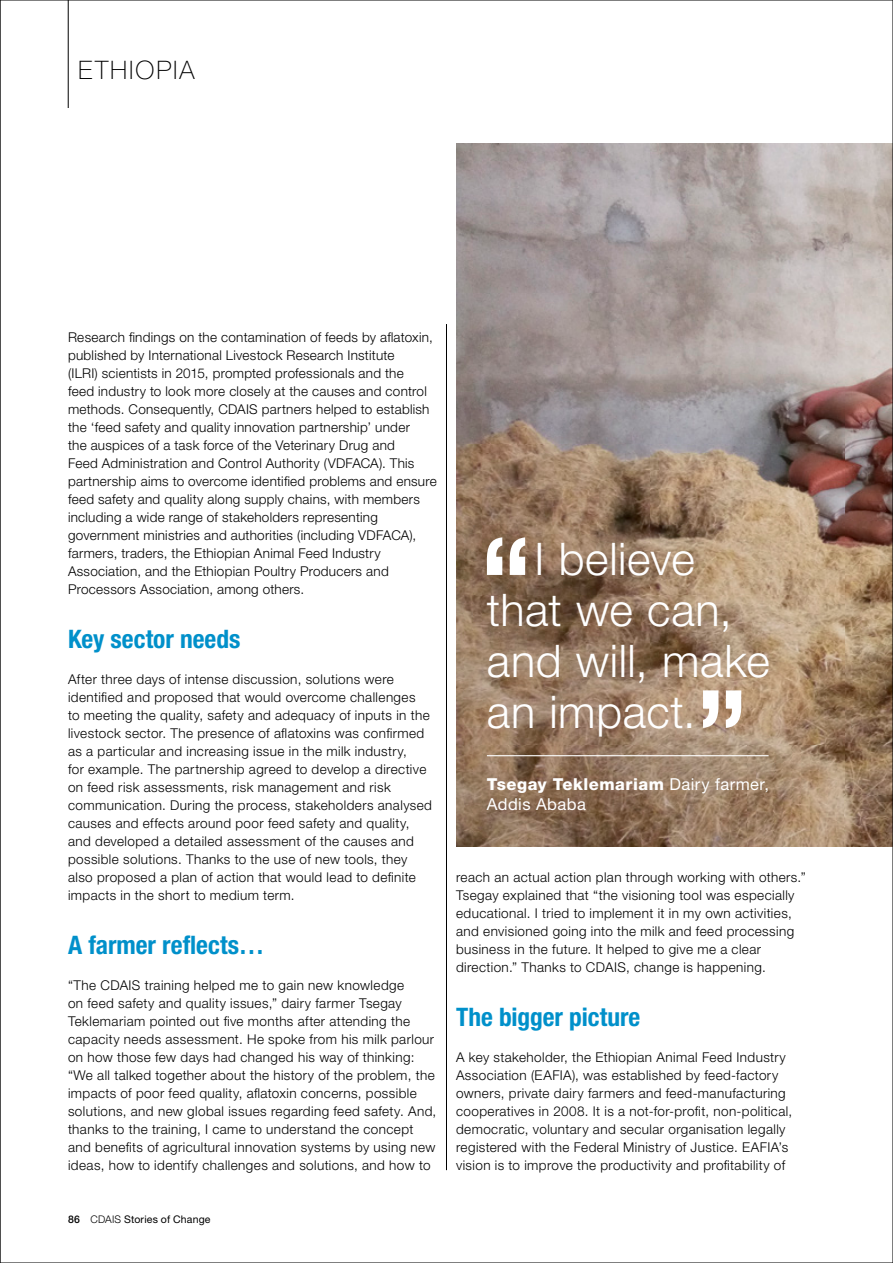
<style>
.page{position:relative;width:893px;height:1263px;background:#fff}
.page>*{position:absolute;margin:0;border:0;box-sizing:border-box;transform-origin:0 0}
.t1{font:300 45px/51px "Helvetica Neue LT Std";letter-spacing:.015em;color:#fff}
.t2{font:700 condensed 25.5px "Helvetica Neue LT Std";color:#0090ca}
.t3{font:100 25.5px "Helvetica Neue LT Std";letter-spacing:.075em;color:#000}
.t4{font:16.5px/19.8px "Helvetica Neue LT Std";letter-spacing:.025em;color:#fff}
.t5{font:300 13.5px/18px "Helvetica Neue LT Std";letter-spacing:.025em;color:#000}
.t6{font:10.5px "Helvetica Neue LT Std";letter-spacing:.02em;color:#000}
.s1{font-weight:500}
.s2{font-weight:300}
.s3{font-weight:800}
</style>
<div class="page">
<hr style="left:446px;top:324px;width:1px;height:846px;background:#000">
<img style="left:456px;top:145px;width:436px;height:701px">
<svg style="left:456px;top:144px;width:437px;height:1px"></svg>
<hr style="left:68px;top:0;width:1px;height:108px;background:#000">
<hr style="left:487px;top:755px;width:282px;height:1px;background:#fff">
<svg style="left:487px;top:537px;width:38px;height:38px"></svg>
<svg style="left:703px;top:690px;width:38px;height:38px"></svg>
<hr style="left:892px;top:0;width:1px;height:1263px;background:#000">
<hr style="left:0;top:0;width:1px;height:1263px;background:#000">
<hr style="left:0;top:0;width:893px;height:1px;background:#000">
<hr style="left:0;top:1262px;width:893px;height:1px;background:#000">
<h2 class="t3" style="left:78px;top:56px;width:118px">ethIopIA</h2>
<p class="t5" style="left:68px;top:328px;width:370px">Research findings on the contamination of feeds by aflatoxin, published by International livestock Research Institute<br>(IlRI) scientists in 2015, prompted professionals and the<br>feed industry to look more closely at the causes and control methods. Consequently, CDAIS partners helped to establish the ‘feed safety and quality innovation partnership’ under<br>the auspices of a task force of the Veterinary Drug and<br>Feed Administration and Control Authority (VDFACA). This partnership aims to overcome identified problems and ensure feed safety and quality along supply chains, with members including a wide range of stakeholders representing government ministries and authorities (including VDFACA), farmers, traders, the Ethiopian Animal Feed Industry Association, and the Ethiopian Poultry Producers and Processors Association, among others.</p>
<h2 class="t2" style="left:68px;top:623px;width:174px">Key sector needs</h2>
<p class="t5" style="left:68px;top:670px;width:365px">After three days of intense discussion, solutions were identified and proposed that would overcome challenges<br>to meeting the quality, safety and adequacy of inputs in the livestock sector. The presence of aflatoxins was confirmed as a particular and increasing issue in the milk industry,<br>for example. The partnership agreed to develop a directive on feed risk assessments, risk management and risk communication. During the process, stakeholders analysed causes and effects around poor feed safety and quality, and developed a detailed assessment of the causes and possible solutions. Thanks to the use of new tools, they also proposed a plan of action that would lead to definite impacts in the short to medium term.</p>
<h2 class="t2" style="left:68px;top:929px;width:198px">A farmer reflects…</h2>
<p class="t5" style="left:68px;top:976px;width:370px">“The CDAIS training helped me to gain new knowledge<br>on feed safety and quality issues,” dairy farmer Tsegay Teklemariam pointed out five months after attending the capacity needs assessment. He spoke from his milk parlour on how those few days had changed his way of thinking: “We all talked together about the history of the problem, the impacts of poor feed quality, aflatoxin concerns, possible solutions, and new global issues regarding feed safety. And, thanks to the training, I came to understand the concept and benefits of agricultural innovation systems by using new ideas, how to identify challenges and solutions, and how to</p>
<p class="t6" style="left:68px;top:1213px;width:144px"><span class="s1">86</span> <span class="s2">CDAIS</span> Stories of Change</p>
<h1 class="t1" style="left:487px;top:532px;width:284px;text-indent:48px">I believe that we can, and will, make an impact.</h1>
<p class="t4" style="left:487px;top:774px;width:284px"><span class="s3">Tsegay Teklemariam</span> Dairy farmer,<br>Addis Ababa</p>
<p class="t5" style="left:456px;top:868px;width:351px">reach an actual action plan through working with others.” Tsegay explained that “the visioning tool was especially educational. I tried to implement it in my own activities, and envisioned going into the milk and feed processing business in the future. It helped to give me a clear direction.” Thanks to CDAIS, change is happening.</p>
<h2 class="t2" style="left:456px;top:1001px;width:186px">The bigger picture</h2>
<p class="t5" style="left:456px;top:1048px;width:338px">A key stakeholder, the Ethiopian Animal Feed Industry Association (EAFIA), was established by feed-factory owners, private dairy farmers and feed-manufacturing cooperatives in 2008. It is a not-for-profit, non-political, democratic, voluntary and secular organisation legally registered with the Federal Ministry of Justice. EAFIA’s vision is to improve the productivity and profitability of</p>
</div>
